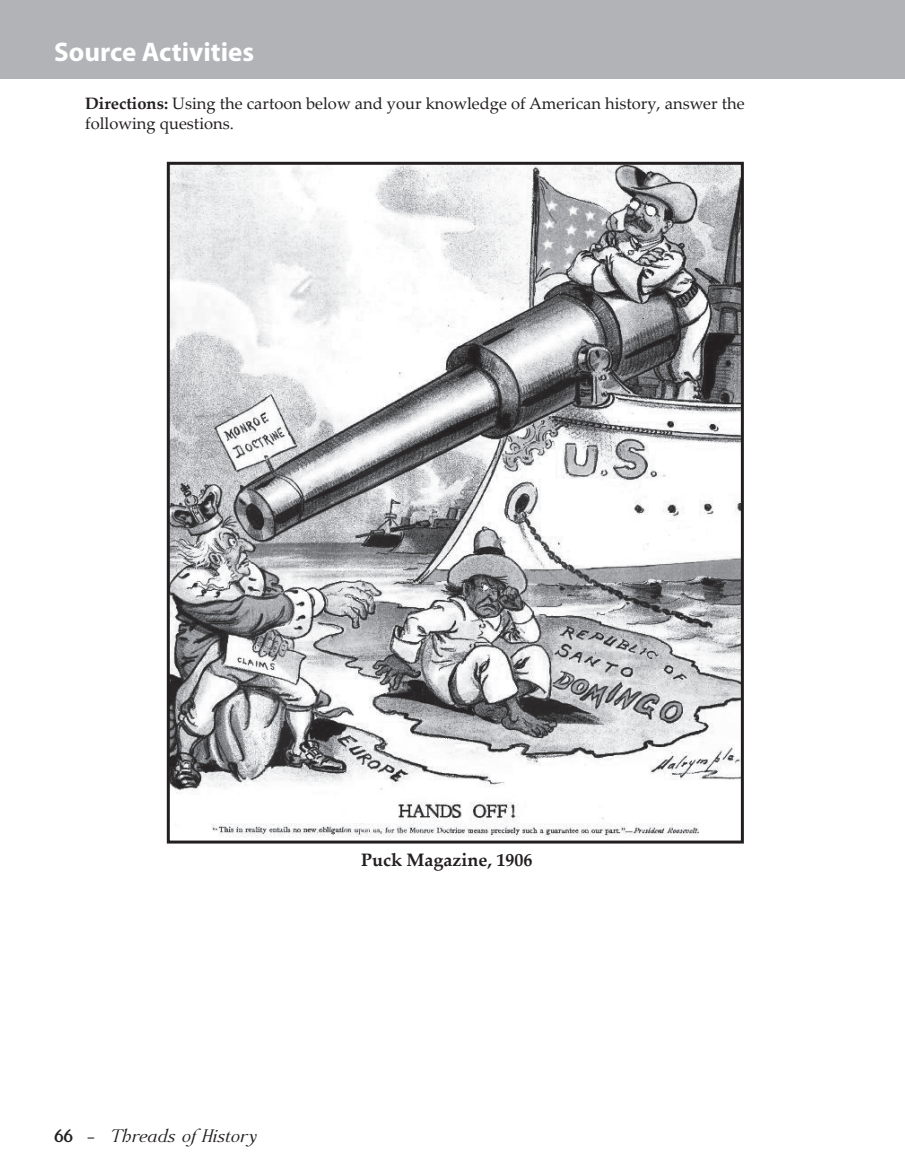
<style>
.page{position:relative;width:905px;height:1175px;background:#fff}
.page>*{position:absolute;margin:0;border:0;box-sizing:border-box;transform-origin:0 0}
.t1{font:700 27px "Myriad Pro";color:#fff}
.t2{font:italic 18px "Accanthis ADF Std";color:#231f20}
.t3{font:700 18px "Palatino Linotype";color:#231f20}
.t4{font:16.5px/19.8px "Palatino Linotype";color:#231f20}
.s1{font-weight:700}
.s2{font-weight:700;font-style:normal}
</style>
<div class="page">
<div style="left:0;top:0;width:904px;height:79px;background:#b2b3b7"></div>
<img style="left:171px;top:166px;width:568px;height:672px">
<div style="left:167px;top:162px;width:576px;height:681px;border:3px solid #231f20"></div>
<h1 class="t1" style="left:54px;top:34px;width:201px">Source Activities</h1>
<p class="t4" style="left:85px;top:93px;width:661px"><span class="s1">Directions:</span> Using the cartoon below and your knowledge of American history, answer the following questions.</p>
<p class="t2" style="left:54px;top:1125px;width:204px"><span class="s2">66 –</span> Threads ofHistory</p>
<p class="t3" style="left:361px;top:847px;width:173px">Puck Magazine, 1906</p>
</div>
